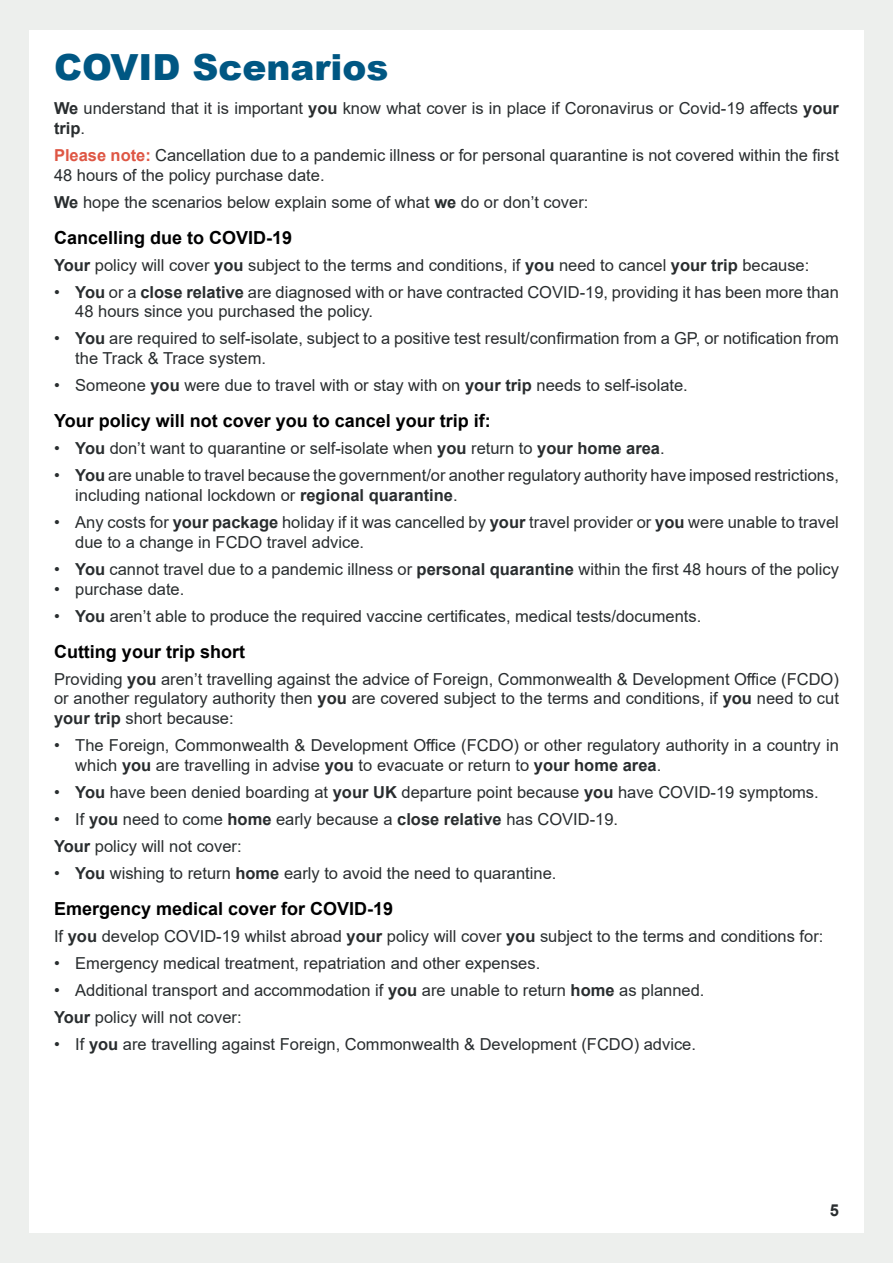
<style>
.page{position:relative;width:893px;height:1263px;background:#fff}
.page>*{position:absolute;margin:0;border:0;box-sizing:border-box;transform-origin:0 0}
.Heading{font:900 36px "Arial";color:#005783}
.Minor_Heading{font:700 18px "Arial";color:#000001}
.t1{font:16.5px/19.8px "Arial";color:#292d2f}
.t2{font:700 16.5px "Arial";color:#292d2f}
.s1{font-weight:700}
.s2{font-weight:700;color:#de5644}
</style>
<div class="page">
<div style="left:865px;top:0;width:28px;height:1263px;background:#edefed"></div>
<div style="left:0;top:0;width:28px;height:1263px;background:#edefed"></div>
<div style="left:0;top:1233px;width:893px;height:30px;background:#edefed"></div>
<div style="left:0;top:0;width:893px;height:30px;background:#edefed"></div>
<p class="Heading" style="left:54px;top:41px;width:336px">COVID Scenarios</p>
<p class="t1" style="left:54px;top:98px;width:786px"><span class="s1">We</span> understand that it is important <span class="s1">you</span> know what cover is in place if Coronavirus or Covid-19 affects <span class="s1">your trip</span>.</p>
<p class="t1" style="left:54px;top:145px;width:786px"><span class="s2">Please note:</span> Cancellation due to a pandemic illness or for personal quarantine is not covered within the first<br>48 hours of the policy purchase date.</p>
<p class="t1" style="left:54px;top:192px;width:536px"><span class="s1">We</span> hope the scenarios below explain some of what <span class="s1">we</span> do or don’t cover:</p>
<p class="Minor_Heading" style="left:54px;top:225px;width:240px">Cancelling due to COVID-19</p>
<p class="t1" style="left:54px;top:255px;width:757px"><span class="s1">Your</span> policy will cover <span class="s1">you</span> subject to the terms and conditions, if <span class="s1">you</span> need to cancel <span class="s1">your trip</span> because:</p>
<p class="t1" style="left:75px;top:282px;width:765px;text-indent:-21px">• <span class="s1">You</span> or a <span class="s1">close relative</span> are diagnosed with or have contracted COVID-19, providing it has been more than<br>48 hours since you purchased the policy.</p>
<p class="t1" style="left:75px;top:329px;width:765px;text-indent:-21px">• <span class="s1">You</span> are required to self-isolate, subject to a positive test result/confirmation from a GP, or notification from the Track &amp; Trace system.</p>
<p class="t1" style="left:54px;top:375px;width:635px">• Someone <span class="s1">you</span> were due to travel with or stay with on <span class="s1">your trip</span> needs to self-isolate.</p>
<p class="Minor_Heading" style="left:54px;top:408px;width:438px">Your policy will not cover you to cancel your trip if:</p>
<p class="t1" style="left:54px;top:438px;width:612px">• <span class="s1">You</span> don’t want to quarantine or self-isolate when <span class="s1">you</span> return to <span class="s1">your home area</span>.</p>
<p class="t1" style="left:75px;top:465px;width:765px;text-indent:-21px">• <span class="s1">You</span> are unable to travel because the government/or another regulatory authority have imposed restrictions, including national lockdown or <span class="s1">regional quarantine</span>.</p>
<p class="t1" style="left:75px;top:512px;width:765px;text-indent:-21px">• Any costs for <span class="s1">your package</span> holiday if it was cancelled by <span class="s1">your</span> travel provider or <span class="s1">you</span> were unable to travel due to a change in FCDO travel advice.</p>
<p class="t1" style="left:54px;top:559px;width:786px">• <span class="s1">You</span> cannot travel due to a pandemic illness or <span class="s1">personal quarantine</span> within the first 48 hours of the policy</p>
<p class="t1" style="left:54px;top:579px;width:132px">• purchase date.</p>
<p class="t1" style="left:54px;top:606px;width:649px">• <span class="s1">You</span> aren’t able to produce the required vaccine certificates, medical tests/documents.</p>
<p class="Minor_Heading" style="left:54px;top:639px;width:192px">Cutting your trip short</p>
<p class="t1" style="left:54px;top:669px;width:786px;text-align:justify">Providing <span class="s1">you</span> aren’t travelling against the advice of Foreign, Commonwealth &amp; Development Office (FCDO) or another regulatory authority then <span class="s1">you</span> are covered subject to the terms and conditions, if <span class="s1">you</span> need to cut <span class="s1">your trip</span> short because:</p>
<p class="t1" style="left:75px;top:735px;width:765px;text-indent:-21px">• The Foreign, Commonwealth &amp; Development Office (FCDO) or other regulatory authority in a country in which <span class="s1">you</span> are travelling in advise <span class="s1">you</span> to evacuate or return to <span class="s1">your home area</span>.</p>
<p class="t1" style="left:54px;top:782px;width:766px">• <span class="s1">You</span> have been denied boarding at <span class="s1">your UK</span> departure point because <span class="s1">you</span> have COVID-19 symptoms.</p>
<p class="t1" style="left:54px;top:809px;width:566px">• If <span class="s1">you</span> need to come <span class="s1">home</span> early because a <span class="s1">close relative</span> has COVID-19.</p>
<p class="t1" style="left:54px;top:836px;width:189px"><span class="s1">Your</span> policy will not cover:</p>
<p class="t1" style="left:54px;top:863px;width:504px">• <span class="s1">You</span> wishing to return <span class="s1">home</span> early to avoid the need to quarantine.</p>
<p class="Minor_Heading" style="left:54px;top:896px;width:341px">Emergency medical cover for COVID-19</p>
<p class="t1" style="left:54px;top:926px;width:771px">If <span class="s1">you</span> develop COVID-19 whilst abroad <span class="s1">your</span> policy will cover <span class="s1">you</span> subject to the terms and conditions for:</p>
<p class="t1" style="left:54px;top:953px;width:488px">• Emergency medical treatment, repatriation and other expenses.</p>
<p class="t1" style="left:54px;top:980px;width:652px">• Additional transport and accommodation if <span class="s1">you</span> are unable to return <span class="s1">home</span> as planned.</p>
<p class="t1" style="left:54px;top:1007px;width:189px"><span class="s1">Your</span> policy will not cover:</p>
<p class="t1" style="left:54px;top:1034px;width:644px">• If <span class="s1">you</span> are travelling against Foreign, Commonwealth &amp; Development (FCDO) advice.</p>
<p class="t2" style="left:830px;top:1198px;width:11px">5</p>
</div>
